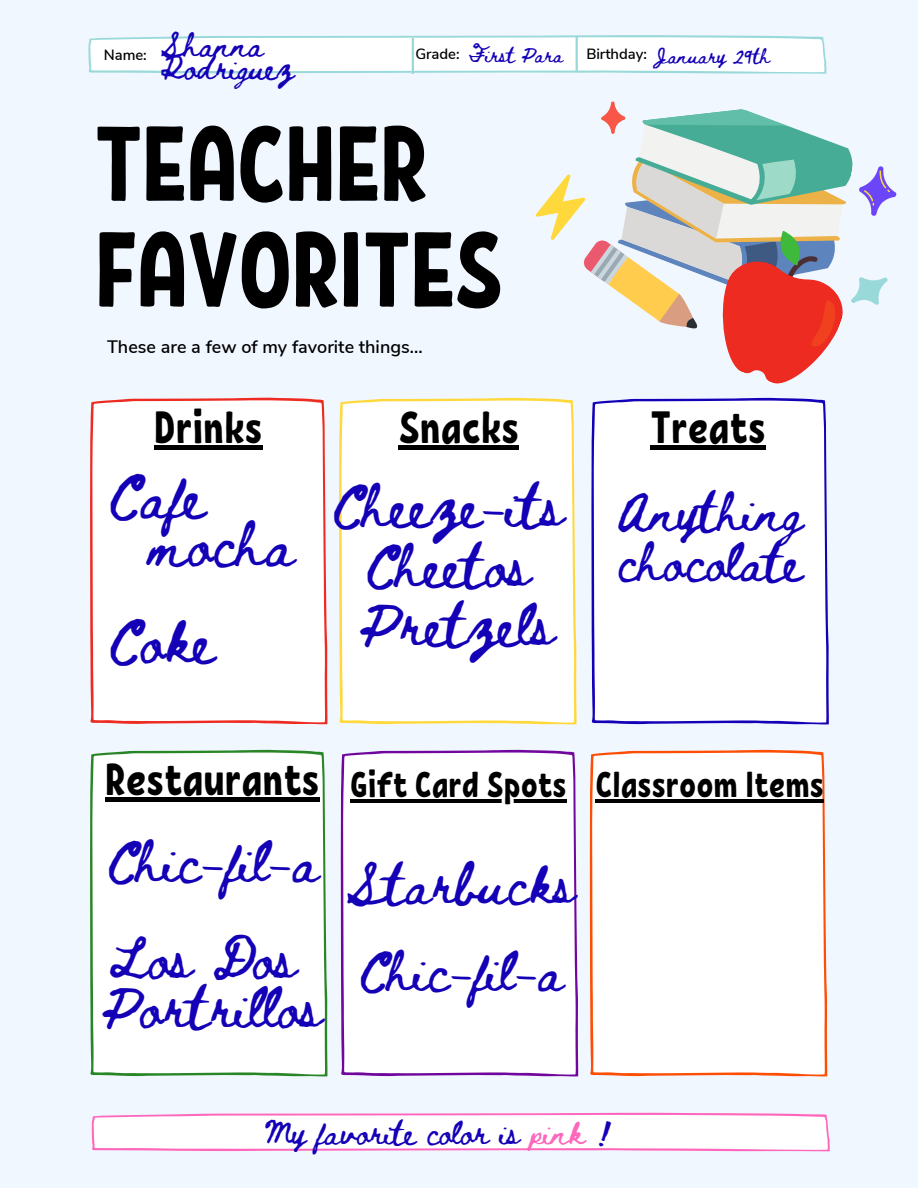
<style>
.page{position:relative;width:918px;height:1188px;background:#f1f7ff}
.page>*{position:absolute;margin:0;border:0;box-sizing:border-box;transform-origin:0 0}
.t1{font:105.9px/105.9px "RF Krabuler";letter-spacing:-.02em;color:#000}
.t2{font:45px "RF Krabuler";color:#000}
.t3{font:45px/48.3px "Beth Ellen";color:#1400b6}
.t4{font:43.5px/59.7px "Beth Ellen";color:#1400b6;text-align:center}
.t5{font:42px/48.3px "Beth Ellen";color:#1400b6}
.t6{font:40.5px/87.8px "Beth Ellen";color:#1400b6}
.t7{font:39px/50.7px "Beth Ellen";color:#1400b6}
.t8{font:36px "RF Krabuler";color:#000}
.t9{font:24px "Beth Ellen";color:#1400b6}
.t10{font:600 18px "Nunito Sans";color:#000}
.t11{font:15px "Beth Ellen";color:#1400b6}
.t12{font:600 14.85px "Nunito Sans";color:#000}
.s1{font-size:45px}
.s2{color:#ff67bd}
</style>
<div class="page">
<div style="left:90px;top:398px;width:238px;height:326px;background:#fff"></div>
<div style="left:339px;top:398px;width:238px;height:327px;background:#fff"></div>
<div style="left:591px;top:398px;width:238px;height:327px;background:#fff"></div>
<div style="left:90px;top:750px;width:238px;height:327px;background:#fff"></div>
<div style="left:340px;top:750px;width:238px;height:327px;background:#fff"></div>
<div style="left:589px;top:750px;width:238px;height:327px;background:#fff"></div>
<svg style="left:536px;top:101px;width:361px;height:297px"></svg>
<svg style="left:88px;top:35px;width:739px;height:39px"></svg>
<svg style="left:91px;top:1113px;width:739px;height:38px"></svg>
<div style="left:154px;top:445px;width:109px;height:5px;background:#000"></div>
<div style="left:399px;top:445px;width:120px;height:5px;background:#000"></div>
<div style="left:650px;top:445px;width:116px;height:5px;background:#000"></div>
<div style="left:105px;top:797px;width:215px;height:5px;background:#000"></div>
<hr style="left:350px;top:799px;width:217px;height:4px;background:#000">
<hr style="left:595px;top:800px;width:229px;height:3px;background:#000">
<p class="t9" style="left:161px;top:33px;width:104px">Shanna</p>
<p class="t11" style="left:469px;top:48px;width:96px">First Para</p>
<p class="t11" style="left:656px;top:49px;width:116px">January 29th</p>
<p class="t12" style="left:104px;top:45px;width:45px">Name:</p>
<p class="t12" style="left:415px;top:44px;width:46px">Grade:</p>
<p class="t12" style="left:586px;top:44px;width:62px">Birthday:</p>
<p class="t9" style="left:161px;top:57px;width:135px">Rodriguez</p>
<h1 class="t1" style="left:94px;top:105px;width:411px">TEACHER<br>FAVORITES</h1>
<p class="t10" style="left:107px;top:334px;width:317px">These are a few of my favorite things...</p>
<p class="t2" style="left:154px;top:398px;width:110px">Drinks</p>
<p class="t3" style="left:148px;top:477px;width:148px;text-indent:-41px">Cafe mocha</p>
<p class="t3" style="left:107px;top:622px;width:108px">Coke</p>
<p class="t2" style="left:399px;top:398px;width:122px">Snacks</p>
<p class="t2" style="left:650px;top:398px;width:117px">Treats</p>
<p class="t4" style="left:331px;top:481px;width:235px">Cheeze-its<br>Cheetos<br>Pretzels</p>
<p class="t7" style="left:617px;top:491px;width:187px">Anything chocolate</p>
<p class="t8" style="left:105px;top:761px;width:720px"><span class="s1">Restaurants</span> Gift Card Spots Classroom Items</p>
<p class="t5" style="left:106px;top:843px;width:214px">Chic-fil-a</p>
<p class="t5" style="left:102px;top:940px;width:222px">Los Dos<br>Portrillos</p>
<p class="t6" style="left:346px;top:845px;width:231px">Starbucks<br>Chic-fil-a</p>
<p class="t9" style="left:265px;top:1122px;width:349px">My favorite color is <span class="s2">pink</span> !</p>
</div>
